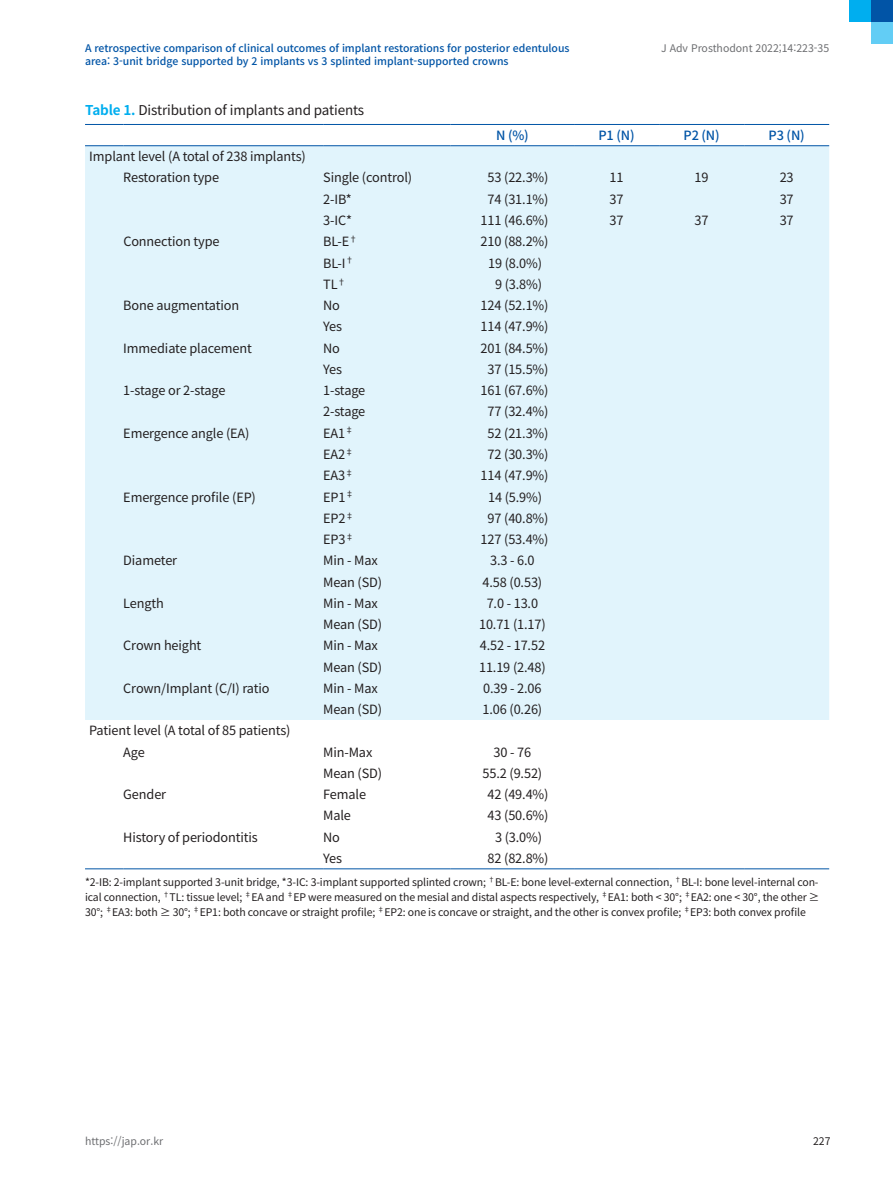
<style>
.page{position:relative;width:893px;height:1191px;background:#fff}
.page>*{position:absolute;margin:0;border:0;box-sizing:border-box;transform-origin:0 0}
.t1{font:13.5px "Noto Sans CJ Kkr";letter-spacing:-.01em;color:#231f20}
.t2{font:12.75px/21.1px "Noto Sans CJ Kkr";letter-spacing:-.01em;color:#231f20}
.t3{font:500 12.75px "Noto Sans CJ Kkr";color:#0154a6}
.t4{font:10.5px/15px "Noto Sans CJ Kkr";letter-spacing:-.01em;color:#231f20;text-align:justify}
.t5{font:500 10.5px "Noto Sans CJ Kkr";color:#0154a6}
.t6{font:10.5px "Noto Sans CJ Kkr";color:#6c6d70}
.s1{font-weight:700;color:#00aeef}
</style>
<div class="page">
<div style="left:871px;top:22px;width:22px;height:22px;background:#62cdf5"></div>
<div style="left:849px;top:0;width:22px;height:22px;background:#00aeef"></div>
<div style="left:871px;top:0;width:22px;height:22px;background:#0154a6"></div>
<div style="left:85px;top:146px;width:744px;height:574px;background:#e1f4fc"></div>
<hr style="left:85px;top:124px;width:38px;height:1px;background:#0154a6">
<hr style="left:123px;top:124px;width:200px;height:1px;background:#0154a6">
<hr style="left:323px;top:124px;width:128px;height:1px;background:#0154a6">
<hr style="left:451px;top:124px;width:123px;height:1px;background:#0154a6">
<hr style="left:574px;top:124px;width:85px;height:1px;background:#0154a6">
<hr style="left:659px;top:124px;width:85px;height:1px;background:#0154a6">
<hr style="left:744px;top:124px;width:85px;height:1px;background:#0154a6">
<hr style="left:85px;top:145px;width:38px;height:1px;background:#0154a6">
<hr style="left:123px;top:145px;width:200px;height:1px;background:#0154a6">
<hr style="left:323px;top:145px;width:128px;height:1px;background:#0154a6">
<hr style="left:451px;top:145px;width:123px;height:1px;background:#0154a6">
<hr style="left:574px;top:145px;width:85px;height:1px;background:#0154a6">
<hr style="left:659px;top:145px;width:85px;height:1px;background:#0154a6">
<hr style="left:744px;top:145px;width:85px;height:1px;background:#0154a6">
<hr style="left:85px;top:868px;width:38px;height:1px;background:#0154a6">
<hr style="left:123px;top:868px;width:200px;height:1px;background:#0154a6">
<hr style="left:323px;top:868px;width:128px;height:1px;background:#0154a6">
<hr style="left:451px;top:868px;width:123px;height:1px;background:#0154a6">
<hr style="left:574px;top:868px;width:85px;height:1px;background:#0154a6">
<hr style="left:659px;top:868px;width:85px;height:1px;background:#0154a6">
<hr style="left:744px;top:868px;width:85px;height:1px;background:#0154a6">
<p class="t5" style="left:85px;top:42px;width:486px">A retrospective comparison of clinical outcomes of implant restorations for posterior edentulous</p>
<p class="t6" style="left:661px;top:42px;width:169px">J Adv Prosthodont 2022;14:223-35</p>
<p class="t5" style="left:85px;top:56px;width:425px">area: 3-unit bridge supported by 2 implants vs 3 splinted implant-supported crowns</p>
<p class="t1" style="left:85px;top:103px;width:281px"><span class="s1">Table 1.</span> Distribution of implants and patients</p>
<p class="t3" style="left:496px;top:128px;width:34px">N (%)</p>
<p class="t3" style="left:598px;top:128px;width:38px">P1 (N)</p>
<p class="t3" style="left:683px;top:128px;width:38px">P2 (N)</p>
<p class="t3" style="left:769px;top:128px;width:38px">P3 (N)</p>
<p class="t2" style="left:123px;top:146px;width:184px;text-indent:-34px">Implant level (A total of 238 implants)<br>Restoration type</p>
<p class="t2" style="left:323px;top:167px;width:91px">Single (control)</p>
<p class="t2" style="left:488px;top:167px;width:62px">53 (22.3%)</p>
<p class="t2" style="left:610px;top:167px;width:16px">11</p>
<p class="t2" style="left:695px;top:167px;width:16px">19</p>
<p class="t2" style="left:780px;top:167px;width:16px">23</p>
<p class="t2" style="left:323px;top:189px;width:30px">2-IB*</p>
<p class="t2" style="left:488px;top:189px;width:62px">74 (31.1%)</p>
<p class="t2" style="left:610px;top:189px;width:16px">37</p>
<p class="t2" style="left:780px;top:189px;width:16px">37</p>
<p class="t2" style="left:323px;top:210px;width:30px">3-IC*</p>
<p class="t2" style="left:481px;top:210px;width:69px">111 (46.6%)</p>
<p class="t2" style="left:610px;top:210px;width:16px">37</p>
<p class="t2" style="left:695px;top:210px;width:16px">37</p>
<p class="t2" style="left:780px;top:210px;width:16px">37</p>
<p class="t2" style="left:123px;top:231px;width:98px">Connection type</p>
<p class="t2" style="left:323px;top:231px;width:36px">BL-E<sup>†</sup></p>
<p class="t2" style="left:481px;top:231px;width:69px">210 (88.2%)</p>
<p class="t2" style="left:323px;top:252px;width:32px">BL-I<sup>†</sup></p>
<p class="t2" style="left:488px;top:252px;width:56px">19 (8.0%)</p>
<p class="t2" style="left:323px;top:274px;width:24px">TL<sup>†</sup></p>
<p class="t2" style="left:495px;top:274px;width:49px">9 (3.8%)</p>
<p class="t2" style="left:123px;top:295px;width:117px">Bone augmentation</p>
<p class="t2" style="left:323px;top:295px;width:18px">No</p>
<p class="t2" style="left:481px;top:295px;width:69px">124 (52.1%)</p>
<p class="t2" style="left:323px;top:316px;width:20px">Yes</p>
<p class="t2" style="left:481px;top:316px;width:69px">114 (47.9%)</p>
<p class="t2" style="left:123px;top:338px;width:130px">Immediate placement</p>
<p class="t2" style="left:323px;top:338px;width:18px">No</p>
<p class="t2" style="left:481px;top:338px;width:69px">201 (84.5%)</p>
<p class="t2" style="left:323px;top:359px;width:20px">Yes</p>
<p class="t2" style="left:488px;top:359px;width:62px">37 (15.5%)</p>
<p class="t2" style="left:123px;top:380px;width:104px">1-stage or 2-stage</p>
<p class="t2" style="left:323px;top:380px;width:44px">1-stage</p>
<p class="t2" style="left:481px;top:380px;width:69px">161 (67.6%)</p>
<p class="t2" style="left:323px;top:401px;width:44px">2-stage</p>
<p class="t2" style="left:488px;top:401px;width:62px">77 (32.4%)</p>
<p class="t2" style="left:123px;top:423px;width:128px">Emergence angle (EA)</p>
<p class="t2" style="left:323px;top:423px;width:32px">EA1<sup>‡</sup></p>
<p class="t2" style="left:488px;top:423px;width:62px">52 (21.3%)</p>
<p class="t2" style="left:323px;top:444px;width:32px">EA2<sup>‡</sup></p>
<p class="t2" style="left:488px;top:444px;width:62px">72 (30.3%)</p>
<p class="t2" style="left:323px;top:465px;width:32px">EA3<sup>‡</sup></p>
<p class="t2" style="left:481px;top:465px;width:69px">114 (47.9%)</p>
<p class="t2" style="left:123px;top:486px;width:134px">Emergence profile (EP)</p>
<p class="t2" style="left:323px;top:486px;width:32px">EP1<sup>‡</sup></p>
<p class="t2" style="left:488px;top:486px;width:56px">14 (5.9%)</p>
<p class="t2" style="left:323px;top:508px;width:32px">EP2<sup>‡</sup></p>
<p class="t2" style="left:488px;top:508px;width:62px">97 (40.8%)</p>
<p class="t2" style="left:323px;top:529px;width:32px">EP3<sup>‡</sup></p>
<p class="t2" style="left:481px;top:529px;width:69px">127 (53.4%)</p>
<p class="t2" style="left:123px;top:550px;width:55px">Diameter</p>
<p class="t2" style="left:323px;top:550px;width:56px">Min - Max</p>
<p class="t2" style="left:490px;top:550px;width:46px">3.3 - 6.0</p>
<p class="t2" style="left:323px;top:571px;width:61px">Mean (SD)</p>
<p class="t2" style="left:482px;top:571px;width:61px">4.58 (0.53)</p>
<p class="t2" style="left:123px;top:593px;width:42px">Length</p>
<p class="t2" style="left:323px;top:593px;width:56px">Min - Max</p>
<p class="t2" style="left:487px;top:593px;width:53px">7.0 - 13.0</p>
<p class="t2" style="left:323px;top:614px;width:61px">Mean (SD)</p>
<p class="t2" style="left:479px;top:614px;width:68px">10.71 (1.17)</p>
<p class="t2" style="left:123px;top:635px;width:80px">Crown height</p>
<p class="t2" style="left:323px;top:635px;width:56px">Min - Max</p>
<p class="t2" style="left:480px;top:635px;width:67px">4.52 - 17.52</p>
<p class="t2" style="left:323px;top:656px;width:61px">Mean (SD)</p>
<p class="t2" style="left:479px;top:656px;width:68px">11.19 (2.48)</p>
<p class="t2" style="left:123px;top:678px;width:148px">Crown/Implant (C/I) ratio</p>
<p class="t2" style="left:323px;top:678px;width:56px">Min - Max</p>
<p class="t2" style="left:483px;top:678px;width:60px">0.39 - 2.06</p>
<p class="t2" style="left:323px;top:699px;width:61px">Mean (SD)</p>
<p class="t2" style="left:482px;top:699px;width:61px">1.06 (0.26)</p>
<p class="t2" style="left:123px;top:720px;width:169px;text-indent:-34px">Patient level (A total of 85 patients)<br>Age</p>
<p class="t2" style="left:323px;top:741px;width:51px">Min-Max</p>
<p class="t2" style="left:494px;top:741px;width:39px">30 - 76</p>
<p class="t2" style="left:323px;top:763px;width:61px">Mean (SD)</p>
<p class="t2" style="left:482px;top:763px;width:61px">55.2 (9.52)</p>
<p class="t2" style="left:123px;top:784px;width:44px">Gender</p>
<p class="t2" style="left:323px;top:784px;width:44px">Female</p>
<p class="t2" style="left:488px;top:784px;width:62px">42 (49.4%)</p>
<p class="t2" style="left:323px;top:805px;width:29px">Male</p>
<p class="t2" style="left:488px;top:805px;width:62px">43 (50.6%)</p>
<p class="t2" style="left:123px;top:826px;width:136px">History of periodontitis</p>
<p class="t2" style="left:323px;top:826px;width:18px">No</p>
<p class="t2" style="left:495px;top:826px;width:49px">3 (3.0%)</p>
<p class="t2" style="left:323px;top:847px;width:20px">Yes</p>
<p class="t2" style="left:488px;top:847px;width:62px">82 (82.8%)</p>
<p class="t4" style="left:85px;top:874px;width:736px">*2-IB: 2-implant supported 3-unit bridge, *3-IC: 3-implant supported splinted crown; <sup>†</sup>BL-E: bone level-external connection, <sup>†</sup>BL-I: bone level-internal con&shy;ical connection, <sup>†</sup>TL: tissue level; <sup>‡</sup>EA and <sup>‡</sup>EP were measured on the mesial and distal aspects respectively, <sup>‡</sup>EA1: both &lt; 30°; <sup>‡</sup>EA2: one &lt; 30°, the other ≥ 30°; <sup>‡</sup>EA3: both ≥ 30°; <sup>‡</sup>EP1: both concave or straight profile; <sup>‡</sup>EP2: one is concave or straight, and the other is convex profile; <sup>‡</sup>EP3: both convex profile</p>
<p class="t6" style="left:85px;top:1135px;width:80px">https://jap.or.kr</p>
<p class="t4" style="left:813px;top:1133px;width:19px">227</p>
</div>
